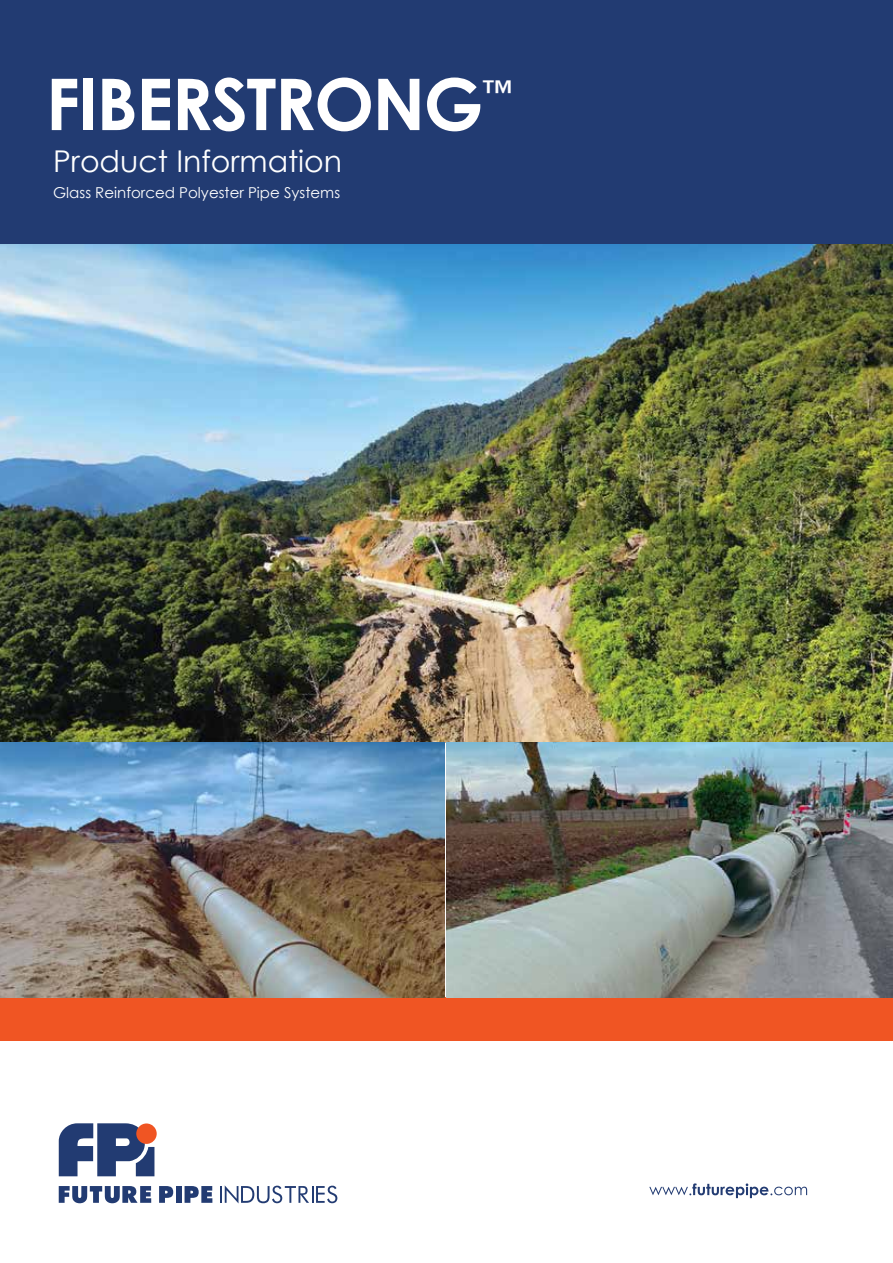
<style>
.page{position:relative;width:893px;height:1263px;background:#fff}
.page>*{position:absolute;margin:0;border:0;box-sizing:border-box;transform-origin:0 0}
.t1{font:700 71.4px "Century Gothic";letter-spacing:-.025em;color:#fff}
.t2{font:700 31.5px "Century Gothic";color:#fff}
.t3{font:30px "Century Gothic";color:#fff}
.t4{font:15px "Century Gothic";color:#fff}
</style>
<div class="page">
<div style="left:0;top:0;width:893px;height:245px;background:#223b72"></div>
<svg style="left:220px;top:1185px;width:117px;height:18px"></svg>
<svg style="left:59px;top:1186px;width:92px;height:17px"></svg>
<svg style="left:159px;top:1186px;width:14px;height:17px"></svg>
<div style="left:176px;top:1186px;width:6px;height:17px;background:#223b72"></div>
<svg style="left:185px;top:1186px;width:27px;height:17px"></svg>
<svg style="left:59px;top:1123px;width:95px;height:53px"></svg>
<div style="left:136px;top:1123px;width:21px;height:21px;background:#f05523;border-radius:50%"></div>
<img style="left:0;top:245px;width:893px;height:497px">
<svg style="left:649px;top:1183px;width:158px;height:15px"></svg>
<div style="left:0;top:998px;width:893px;height:43px;background:#f05523"></div>
<img style="left:0;top:742px;width:445px;height:256px">
<img style="left:447px;top:742px;width:446px;height:256px">
<h1 class="t1" style="left:46px;top:50px;width:439px">FIBERSTRONG</h1>
<h2 class="t2" style="left:482px;top:68px;width:33px">™</h2>
<h3 class="t3" style="left:53px;top:140px;width:291px">Product Information</h3>
<p class="t4" style="left:53px;top:183px;width:288px">Glass Reinforced Polyester Pipe Systems</p>
</div>
